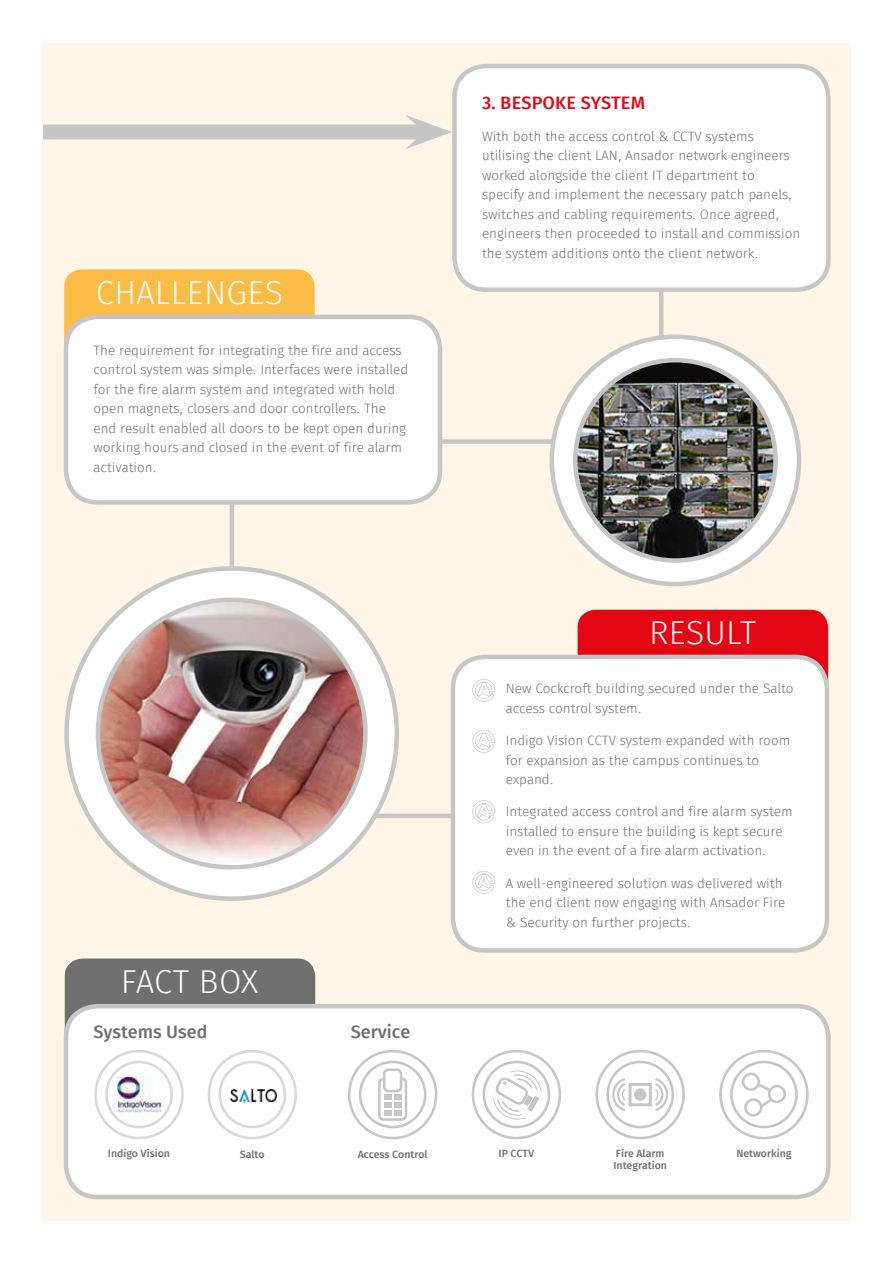
<style>
.page{position:relative;width:893px;height:1263px;background:#fff}
.page>*{position:absolute;margin:0;border:0;box-sizing:border-box;transform-origin:0 0}
.t1{font:300 33px "Fira Sans";letter-spacing:.01em;color:#fff}
.t2{font:500 18px "Fira Sans";color:#706f6f}
.t3{font:500 18px "Fira Sans";letter-spacing:.01em;color:#e30613}
.t4{font:300 13.5px/19.5px "Fira Sans";color:#706f6f}
.t5{font:500 10.5px "Fira Sans";color:#706f6f}
</style>
<div class="page">
<div style="left:42px;top:43px;width:808px;height:1177px;background:#fff6e7"></div>
<div style="left:65px;top:958px;width:250px;height:68px;background:#706f6f"></div>
<hr style="left:659px;top:275px;width:4px;height:95px;background:#c6c6c6">
<hr style="left:230px;top:441px;width:4px;height:153px;background:#c6c6c6">
<div style="left:401px;top:439px;width:194px;height:5px;background:#c6c6c6"></div>
<hr style="left:300px;top:814px;width:194px;height:4px;background:#c6c6c6">
<div style="left:66px;top:1006px;width:762px;height:191px;background:#fff;border-radius:32px"></div>
<div style="left:64px;top:1004px;width:767px;height:195px;border:4px solid #c6c6c6;border-radius:32px"></div>
<div style="left:454px;top:66px;width:374px;height:224px;background:#fff;border-radius:32px"></div>
<div style="left:452px;top:64px;width:379px;height:228px;border:4px solid #c6c6c6;border-radius:32px"></div>
<div style="left:64px;top:269px;width:251px;height:72px;background:#fbbc46"></div>
<div style="left:66px;top:317px;width:374px;height:185px;background:#fff;border-radius:32px"></div>
<div style="left:64px;top:315px;width:378px;height:190px;border:4px solid #c6c6c6;border-radius:32px"></div>
<img style="left:230px;top:1089px;width:46px;height:13px">
<div style="left:208px;top:1050px;width:89px;height:89px;border:3px solid #d8d8d8;border-radius:50%"></div>
<div style="left:219px;top:1061px;width:67px;height:67px;border:3px solid #d8d8d8;border-radius:50%"></div>
<svg style="left:552px;top:337px;width:247px;height:247px;background:#f5f5f5"></svg>
<img style="left:575px;top:360px;width:201px;height:200px;border-radius:100px">
<div style="left:573px;top:358px;width:205px;height:205px;border:4px solid #c6c6c6;border-radius:50%"></div>
<svg style="left:67px;top:568px;width:330px;height:331px;background:#f6f6f6"></svg>
<img style="left:98px;top:600px;width:267px;height:267px;border-radius:134px">
<div style="left:43px;top:125px;width:381px;height:15px;background:#c6c6c6"></div>
<svg style="left:405px;top:115px;width:47px;height:34px"></svg>
<div style="left:719px;top:1050px;width:90px;height:89px;border:3px solid #c6c6c6;border-radius:50%"></div>
<div style="left:730px;top:1061px;width:68px;height:67px;border:3px solid #c6c6c6;border-radius:50%"></div>
<div style="left:348px;top:1050px;width:89px;height:89px;border:3px solid #c6c6c6;border-radius:50%"></div>
<div style="left:359px;top:1061px;width:67px;height:67px;border:3px solid #c6c6c6;border-radius:50%"></div>
<div style="left:595px;top:1050px;width:90px;height:89px;border:3px solid #c6c6c6;border-radius:50%"></div>
<div style="left:606px;top:1061px;width:68px;height:67px;border:3px solid #c6c6c6;border-radius:50%"></div>
<div style="left:578px;top:610px;width:250px;height:67px;background:#e30613"></div>
<div style="left:453px;top:657px;width:374px;height:293px;background:#fff;border-radius:32px"></div>
<div style="left:451px;top:655px;width:378px;height:298px;border:4px solid #c6c6c6;border-radius:32px"></div>
<svg style="left:472px;top:679px;width:23px;height:23px"></svg>
<svg style="left:472px;top:730px;width:23px;height:23px"></svg>
<svg style="left:472px;top:800px;width:23px;height:23px"></svg>
<svg style="left:472px;top:871px;width:23px;height:23px"></svg>
<img style="left:118px;top:1076px;width:42px;height:37px">
<div style="left:94px;top:1050px;width:90px;height:89px;border:3px solid #d8d8d8;border-radius:50%"></div>
<div style="left:105px;top:1061px;width:68px;height:67px;border:3px solid #d8d8d8;border-radius:50%"></div>
<svg style="left:379px;top:1079px;width:27px;height:40px"></svg>
<div style="left:378px;top:1077px;width:29px;height:44px;border:3px solid #c6c6c6;border-radius:4px"></div>
<svg style="left:384px;top:1094px;width:17px;height:22px"></svg>
<div style="left:384px;top:1070px;width:17px;height:21px;background:#fff;border-radius:4px"></div>
<div style="left:383px;top:1068px;width:19px;height:24px;border:3px solid #c6c6c6;border-radius:4px"></div>
<svg style="left:483px;top:1063px;width:69px;height:63px"></svg>
<div style="left:472px;top:1050px;width:89px;height:89px;border:3px solid #c6c6c6;border-radius:50%"></div>
<div style="left:483px;top:1061px;width:67px;height:67px;border:3px solid #c6c6c6;border-radius:50%"></div>
<div style="left:628px;top:1083px;width:24px;height:23px;border:3px solid #c6c6c6"></div>
<div style="left:634px;top:1088px;width:12px;height:13px;background:#c6c6c6;border-radius:50%"></div>
<svg style="left:611px;top:1076px;width:14px;height:37px"></svg>
<svg style="left:655px;top:1076px;width:14px;height:37px"></svg>
<div style="left:742px;top:1072px;width:18px;height:19px;border:3px solid #c6c6c6;border-radius:50%"></div>
<div style="left:768px;top:1085px;width:18px;height:18px;border:3px solid #c6c6c6;border-radius:50%"></div>
<div style="left:744px;top:1098px;width:18px;height:18px;border:3px solid #c6c6c6;border-radius:50%"></div>
<svg style="left:756px;top:1081px;width:18px;height:29px"></svg>
<h1 class="t1" style="left:96px;top:274px;width:189px">CHALLENGES</h1>
<p class="t4" style="left:94px;top:340px;width:316px">The requirement for integrating the fire and access control system was simple. Interfaces were installed for the fire alarm system and integrated with hold open magnets, closers and door controllers. The end result enabled all doors to be kept open during working hours and closed in the event of fire alarm activation.</p>
<h1 class="t1" style="left:121px;top:963px;width:139px">FACT BOX</h1>
<h2 class="t2" style="left:94px;top:1020px;width:115px">Systems Used</h2>
<h2 class="t2" style="left:351px;top:1020px;width:61px">Service</h2>
<h2 class="t3" style="left:482px;top:91px;width:164px">3. BESPOKE SYSTEM</h2>
<p class="t4" style="left:482px;top:126px;width:320px">With both the access control &amp; CCTV systems utilising the client LAN, Ansador network engineers worked alongside the client IT department to<br>specify and implement the necessary patch panels, switches and cabling requirements. Once agreed, engineers then proceeded to install and commission the system additions onto the client network.</p>
<h1 class="t1" style="left:649px;top:614px;width:109px">RESULT</h1>
<p class="t4" style="left:506px;top:679px;width:289px">New Cockcroft building secured under the Salto access control system.</p>
<p class="t4" style="left:506px;top:730px;width:286px">Indigo Vision CCTV system expanded with room for expansion as the campus continues to expand.</p>
<p class="t4" style="left:506px;top:802px;width:288px">Integrated access control and fire alarm system installed to ensure the building is kept secure even in the event of a fire alarm activation.</p>
<p class="t4" style="left:506px;top:873px;width:281px">A well-engineered solution was delivered with the end client now engaging with Ansador Fire &amp; Security on further projects.</p>
<p class="t5" style="left:108px;top:1147px;width:64px">Indigo Vision</p>
<p class="t5" style="left:240px;top:1147px;width:26px">Salto</p>
<p class="t5" style="left:358px;top:1147px;width:71px">Access Control</p>
<p class="t5" style="left:499px;top:1147px;width:37px">IP CCTV</p>
<p class="t5" style="left:616px;top:1147px;width:50px">Fire Alarm</p>
<p class="t5" style="left:736px;top:1147px;width:57px">Networking</p>
<p class="t5" style="left:613px;top:1159px;width:55px">Integration</p>
</div>
